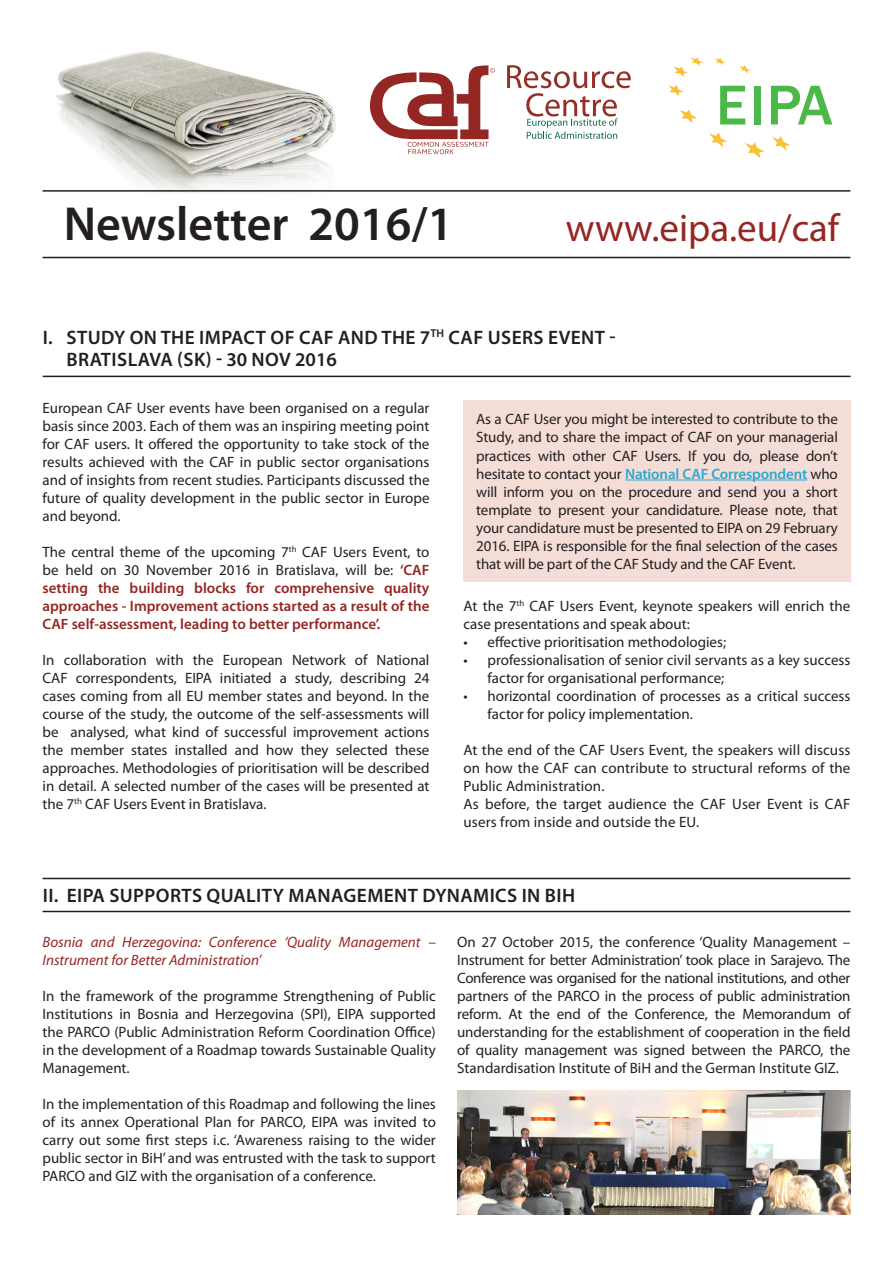
<style>
.page{position:relative;width:893px;height:1263px;background:#fff}
.page>*{position:absolute;margin:0;border:0;box-sizing:border-box;transform-origin:0 0}
.t1{font:600 48px "Myriad Pro";color:#231f20}
.t2{font:39px "Myriad Pro";color:#942723}
.t3{font:600 19.5px "Myriad Pro";letter-spacing:.02em;color:#231f20}
.t4{font:15px/18px "Myriad Pro";color:#231f20;text-align:justify}
.t5{font:600 15px/18px "Myriad Pro";color:#942723;text-align:justify}
.t6{font:italic 15px/18px "Myriad Pro";color:#942723}
.s1{font-weight:400;color:#231f20}
.s2{font-weight:600;color:#2ca9d0}
</style>
<div class="page">
<img style="left:55px;top:51px;width:281px;height:139px">
<svg style="left:772px;top:136px;width:18px;height:15px"></svg>
<svg style="left:745px;top:142px;width:20px;height:16px"></svg>
<svg style="left:739px;top:65px;width:12px;height:9px"></svg>
<svg style="left:709px;top:133px;width:18px;height:14px"></svg>
<svg style="left:715px;top:58px;width:10px;height:7px"></svg>
<svg style="left:680px;top:110px;width:17px;height:13px"></svg>
<svg style="left:668px;top:85px;width:15px;height:11px"></svg>
<svg style="left:673px;top:57px;width:30px;height:20px"></svg>
<svg style="left:720px;top:86px;width:25px;height:38px"></svg>
<div style="left:754px;top:86px;width:7px;height:38px;background:#4cb848"></div>
<svg style="left:771px;top:86px;width:61px;height:38px"></svg>
<svg style="left:370px;top:65px;width:125px;height:89px"></svg>
<svg style="left:507px;top:65px;width:124px;height:74px"></svg>
<hr style="left:43px;top:257px;width:807px;height:1px;background:#231f20">
<hr style="left:43px;top:190px;width:807px;height:2px;background:#231f20">
<hr style="left:43px;top:376px;width:808px;height:1px;background:#231f20">
<div style="left:463px;top:400px;width:388px;height:182px;background:#f5ddd7"></div>
<hr style="left:625px;top:480px;width:182px;height:1px;background:#2ca9d0">
<hr style="left:43px;top:878px;width:807px;height:1px;background:#231f20">
<hr style="left:43px;top:911px;width:807px;height:1px;background:#231f20">
<img style="left:457px;top:1090px;width:393px;height:124px">
<p class="t1" style="left:64px;top:194px;width:391px">Newsletter 2016/1</p>
<p class="t2" style="left:566px;top:204px;width:275px">www.eipa.eu/caf</p>
<p class="t3" style="left:43px;top:325px;width:574px">I. STUDY ON THE IMPACT OF CAF AND THE 7<sup>TH</sup> CAF USERS EVENT -</p>
<p class="t3" style="left:67px;top:347px;width:272px">BRATISLAVA (SK) - 30 NOV 2016</p>
<p class="t4" style="left:43px;top:398px;width:388px">European CAF User events have been organised on a regular basis since 2003. Each of them was an inspiring meeting point for CAF users. It offered the opportunity to take stock of the results achieved with the CAF in public sector organisations and of insights from recent studies. Participants discussed the future of quality development in the public sector in Europe and beyond.</p>
<p class="t5" style="left:43px;top:542px;width:388px"><span class="s1">The central theme of the upcoming 7</span><sup>th</sup> <span class="s1">CAF Users Event, to be held on 30 November 2016 in Bratislava, will be:</span> ‘CAF setting the building blocks for comprehensive quality approaches - Improvement actions started as a result of the CAF self-assessment, leading to better performance’.</p>
<p class="t4" style="left:43px;top:650px;width:388px">In collaboration with the European Network of National CAF correspondents, EIPA initiated a study, describing 24 cases coming from all EU member states and beyond. In the course of the study, the outcome of the self-assessments will be analysed, what kind of successful improvement actions the member states installed and how they selected these approaches. Methodologies of prioritisation will be described in detail. A selected number of the cases will be presented at the 7<sup>th</sup> CAF Users Event in Bratislava.</p>
<p class="t4" style="left:476px;top:410px;width:363px">As a CAF User you might be interested to contribute to the Study, and to share the impact of CAF on your managerial practices with other CAF Users. If you do, please don’t hesitate to contact your <span class="s2">National CAF Correspondent</span> who will inform you on the procedure and send you a short template to present your candidature. Please note, that your candidature must be presented to EIPA on 29 February 2016. EIPA is responsible for the final selection of the cases that will be part of the CAF Study and the CAF Event.</p>
<p class="t4" style="left:463px;top:597px;width:388px">At the 7<sup>th</sup> CAF Users Event, keynote speakers will enrich the case presentations and speak about:</p>
<p class="t4" style="left:463px;top:633px;width:264px">• effective prioritisation methodologies;</p>
<p class="t4" style="left:487px;top:651px;width:364px;text-indent:-24px">• professionalisation of senior civil servants as a key success factor for organisational performance;</p>
<p class="t4" style="left:487px;top:687px;width:364px;text-indent:-24px">• horizontal coordination of processes as a critical success factor for policy implementation.</p>
<p class="t4" style="left:463px;top:741px;width:388px">At the end of the CAF Users Event, the speakers will discuss on how the CAF can contribute to structural reforms of the Public Administration.</p>
<p class="t4" style="left:463px;top:795px;width:388px">As before, the target audience the CAF User Event is CAF users from inside and outside the EU.</p>
<p class="t3" style="left:43px;top:883px;width:534px">II. EIPA SUPPORTS QUALITY MANAGEMENT DYNAMICS IN BIH</p>
<p class="t6" style="left:43px;top:932px;width:395px">Bosnia and Herzegovina: Conference ‘Quality Management –<br>Instrument for Better Administration’</p>
<p class="t4" style="left:43px;top:986px;width:395px">In the framework of the programme Strengthening of Public Institutions in Bosnia and Herzegovina (SPI), EIPA supported the PARCO (Public Administration Reform Coordination Office) in the development of a Roadmap towards Sustainable Quality Management.</p>
<p class="t4" style="left:43px;top:1094px;width:395px">In the implementation of this Roadmap and following the lines of its annex Operational Plan for PARCO, EIPA was invited to carry out some first steps i.c. ‘Awareness raising to the wider public sector in BiH’ and was entrusted with the task to support PARCO and GIZ with the organisation of a conference.</p>
<p class="t4" style="left:457px;top:932px;width:395px">On 27 October 2015, the conference ‘Quality Management – Instrument for better Administration’ took place in Sarajevo. The Conference was organised for the national institutions, and other partners of the PARCO in the process of public administration reform. At the end of the Conference, the Memorandum of understanding for the establishment of cooperation in the field of quality management was signed between the PARCO, the Standardisation Institute of BiH and the German Institute GIZ.</p>
</div>
